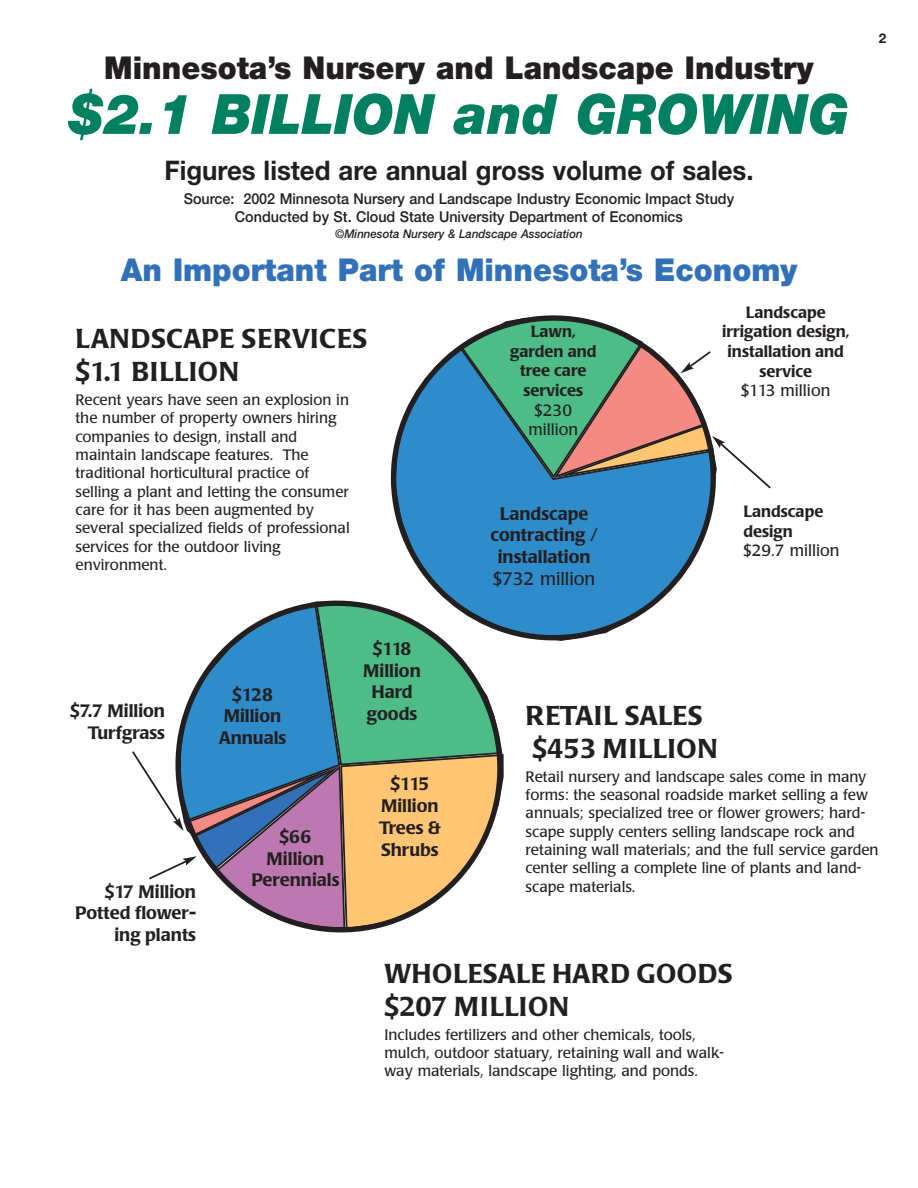
<style>
.page{position:relative;width:918px;height:1188px;background:#fff}
.page>*{position:absolute;margin:0;border:0;box-sizing:border-box;transform-origin:0 0}
.t1{font:italic 900 55.5px "Helvetica Neue";color:#008061;scale:.96 1}
.t2{font:900 31.5px "Helvetica Neue";color:#231f20;scale:.96 1}
.t3{font:900 31.5px "Helvetica Neue";color:#3271b9;scale:.96 1}
.t4{font:500 27px/32.8px "Poppl Laudatio";color:#231f20}
.t5{font:700 27px "Helvetica Neue";color:#231f20;scale:.96 1}
.t6{font:500 27px/32.8px "Poppl Laudatio";letter-spacing:.02em;color:#231f20}
.t7{font:500 17.85px/21.8px "Poppl Laudatio";color:#231f20;text-align:center}
.t8{font:17.85px "Poppl Laudatio";color:#231f20}
.t9{font:500 16.05px/19.5px "Poppl Laudatio";color:#231f20;text-align:center}
.t10{font:16.05px/19.6px "Poppl Laudatio";color:#231f20;text-align:center}
.t11{font:15px/18.3px "Poppl Laudatio";color:#231f20}
.t12{font:500 15px/18px "Helvetica Neue";color:#231f20;text-align:center;scale:.96 1}
.t13{font:700 13.5px "Helvetica Neue";color:#231f20}
.t14{font:italic 500 12px "Helvetica Neue";color:#231f20;scale:.96 1}
</style>
<div class="page">
<svg style="left:154px;top:600px;width:350px;height:333px"></svg>
<svg style="left:378px;top:315px;width:338px;height:339px"></svg>
<svg style="left:461px;top:317px;width:310px;height:173px"></svg>
<h2 class="t2" style="left:104px;top:56px;width:740px">Minnesota’s Nursery and Landscape Industry</h2>
<h1 class="t1" style="left:69px;top:94px;width:815px">$2.1 BILLION and GROWING</h1>
<h3 class="t5" style="left:164px;top:161px;width:615px">Figures listed are annual gross volume of sales.</h3>
<p class="t12" style="left:184px;top:191px;width:575px">Source: 2002 Minnesota Nursery and Landscape Industry Economic Impact Study<br>Conducted by St. Cloud State University Department of Economics</p>
<p class="t14" style="left:335px;top:229px;width:259px">©Minnesota Nursery &amp; Landscape Association</p>
<h2 class="t3" style="left:121px;top:258px;width:706px">An Important Part of Minnesota’s Economy</h2>
<h3 class="t6" style="left:76px;top:325px;width:293px">LANDSCAPE SERVICES $1.1 BILLION</h3>
<p class="t11" style="left:76px;top:392px;width:276px">Recent years have seen an explosion in the number of property owners hiring companies to design, install and maintain landscape features. The traditional horticultural practice of selling a plant and letting the consumer care for it has been augmented by several specialized fields of professional services for the outdoor living environment.</p>
<p class="t9" style="left:510px;top:324px;width:88px">Lawn, garden and tree care services</p>
<p class="t10" style="left:528px;top:402px;width:51px">$230 million</p>
<p class="t7" style="left:491px;top:504px;width:109px">Landscape contracting / installation</p>
<p class="t8" style="left:493px;top:571px;width:104px">$732 million</p>
<p class="t9" style="left:722px;top:304px;width:129px">Landscape irrigation design, installation and service</p>
<p class="t10" style="left:741px;top:382px;width:91px">$113 million</p>
<p class="t9" style="left:744px;top:504px;width:81px;text-align:left">Landscape design</p>
<p class="t10" style="left:744px;top:543px;width:98px">$29.7 million</p>
<p class="t13" style="left:879px;top:33px;width:9px">2</p>
<p class="t7" style="left:70px;top:702px;width:96px;text-align:right">$7.7 Million<br>Turfgrass</p>
<p class="t7" style="left:219px;top:685px;width:69px">$128<br>Million<br>Annuals</p>
<p class="t7" style="left:75px;top:882px;width:122px;text-align:right">$17 Million<br>Potted flower&shy;ing plants</p>
<p class="t7" style="left:251px;top:828px;width:90px">$66<br>Million<br>Perennials</p>
<p class="t7" style="left:363px;top:640px;width:59px">$118<br>Million<br>Hard goods</p>
<p class="t7" style="left:379px;top:775px;width:63px">$115<br>Million<br>Trees &amp;<br>Shrubs</p>
<h3 class="t4" style="left:526px;top:702px;width:193px">RETAIL SALES $453 MILLION</h3>
<p class="t11" style="left:526px;top:769px;width:354px">Retail nursery and landscape sales come in many forms: the seasonal roadside market selling a few annuals; specialized tree or flower growers; hard&shy;scape supply centers selling landscape rock and retaining wall materials; and the full service garden center selling a complete line of plants and land&shy;scape materials.</p>
<h3 class="t4" style="left:384px;top:960px;width:350px">WHOLESALE HARD GOODS $207 MILLION</h3>
<p class="t11" style="left:384px;top:1027px;width:341px">Includes fertilizers and other chemicals, tools, mulch, outdoor statuary, retaining wall and walk&shy;way materials, landscape lighting, and ponds.</p>
</div>
